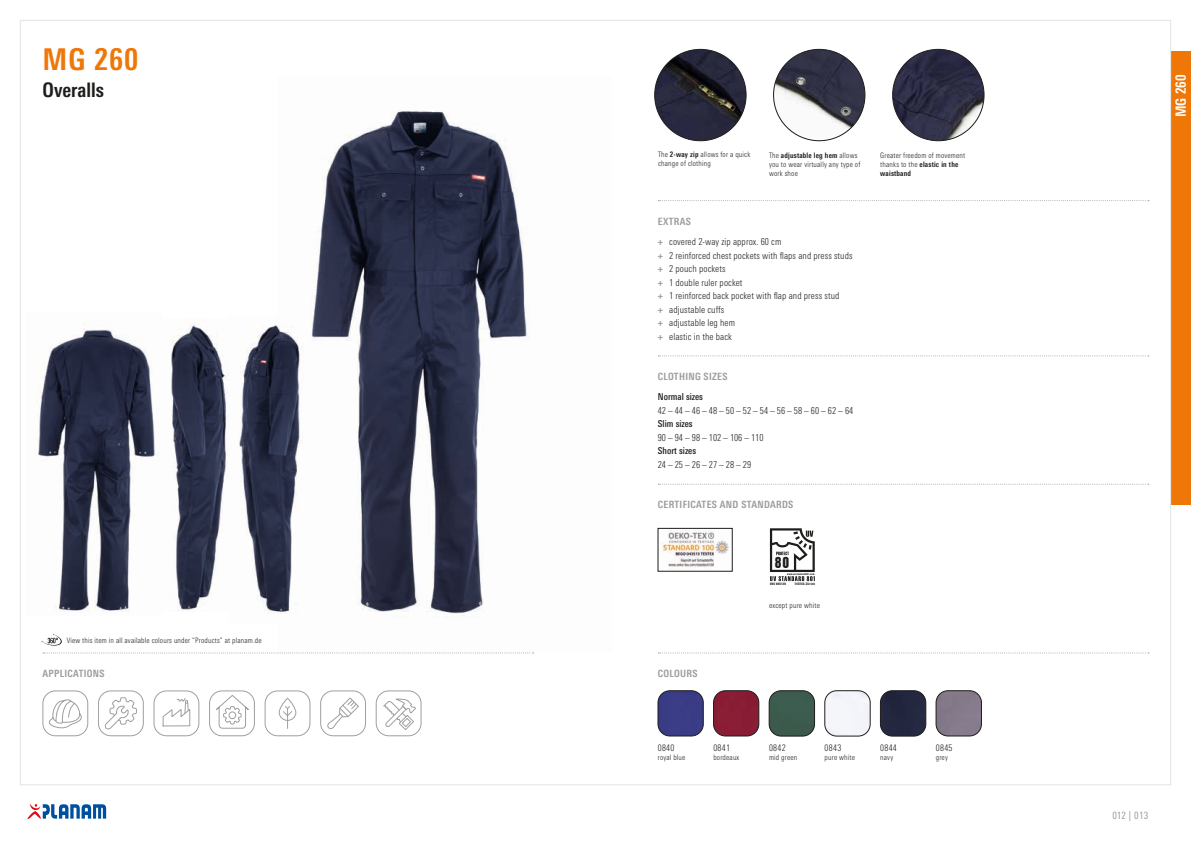
<style>
.page{position:relative;width:1191px;height:842px;background:#fff}
.page>*{position:absolute;margin:0;border:0;box-sizing:border-box;transform-origin:0 0}
.t1{font:700 condensed 30px "Univers Next Pro";color:#ee7708}
.t2{font:700 condensed 20px "Univers Next Pro";letter-spacing:.005em;color:#1d1d1b}
.t3{font:700 condensed 14px "Univers Next Pro";color:#fff}
.t4{font:13.8px "Swiss 921 BT Regular A";color:#1d1d1b}
.t5{font:700 condensed 10px "Univers Next Pro";letter-spacing:.03em;color:#9d9d9d}
.t6{font:condensed 10px "Univers Next Pro";letter-spacing:.025em;color:#9d9d9d}
.t7{font:300 condensed 9.5px/13.5px "Univers Next Pro";letter-spacing:.01em;color:#1d1d1b}
.t8{font:500 condensed 9.5px "Univers Next Pro";color:#1d1d1b}
.t9{font:300 condensed 9px "Univers Next Pro";letter-spacing:.035em;color:#1d1d1b}
.t10{font:300 condensed 7.5px/9px "Univers Next Pro";letter-spacing:.025em;color:#1d1d1b}
.t11{font:2.9px "Swiss 921 BT Regular A";letter-spacing:.1em;color:#1d1d1b}
.t12{font:2.9px "Swiss 921 BT Regular A";letter-spacing:.07em;color:#1d1d1b}
.t13{font:2.2px "Swiss 921 BT Regular A";letter-spacing:.1em;color:#1d1d1b}
.s1{font-weight:700}
.s2{font-weight:700;color:#9d9d9d}
</style>
<div class="page">
<img style="left:311px;top:110px;width:219px;height:508px">
<img style="left:38px;top:328px;width:117px;height:284px">
<img style="left:239px;top:325px;width:62px;height:289px">
<img style="left:171px;top:320px;width:57px;height:291px">
<img style="left:658px;top:691px;width:45px;height:45px">
<div style="left:658px;top:691px;width:45px;height:45px;border:1px solid #1d1d1b;border-radius:12px"></div>
<img style="left:824px;top:691px;width:46px;height:45px">
<div style="left:824px;top:691px;width:46px;height:45px;border:1px solid #1d1d1b;border-radius:12px"></div>
<img style="left:936px;top:691px;width:45px;height:45px">
<div style="left:936px;top:691px;width:45px;height:45px;border:1px solid #1d1d1b;border-radius:12px"></div>
<div style="left:880px;top:691px;width:45px;height:45px;background:#23273f"></div>
<div style="left:880px;top:691px;width:46px;height:45px;border:1px solid #1d1d1b;border-radius:12px"></div>
<img style="left:769px;top:691px;width:45px;height:45px">
<div style="left:769px;top:691px;width:45px;height:45px;border:1px solid #1d1d1b;border-radius:12px"></div>
<img style="left:713px;top:691px;width:46px;height:45px">
<div style="left:713px;top:691px;width:46px;height:45px;border:1px solid #1d1d1b;border-radius:12px"></div>
<img style="left:654px;top:49px;width:92px;height:92px;border-radius:46px">
<img style="left:773px;top:49px;width:92px;height:92px;border-radius:45px">
<img style="left:892px;top:49px;width:92px;height:92px;border-radius:46px">
<svg style="left:42px;top:634px;width:20px;height:12px"></svg>
<svg style="left:658px;top:652px;width:491px;height:1px"></svg>
<svg style="left:658px;top:200px;width:491px;height:1px"></svg>
<svg style="left:658px;top:355px;width:491px;height:1px"></svg>
<svg style="left:658px;top:484px;width:491px;height:1px"></svg>
<img style="left:662px;top:531px;width:67px;height:37px">
<div style="left:658px;top:528px;width:74px;height:43px;border:1px solid #1d1d1b"></div>
<svg style="left:49px;top:699px;width:39px;height:29px"></svg>
<div style="left:43px;top:691px;width:45px;height:45px;border:1px solid #9f9f9e;border-radius:13px"></div>
<div style="left:154px;top:691px;width:45px;height:45px;border:1px solid #9f9f9e;border-radius:13px"></div>
<svg style="left:163px;top:698px;width:27px;height:28px"></svg>
<div style="left:265px;top:691px;width:45px;height:45px;border:1px solid #9f9f9e;border-radius:13px"></div>
<div style="left:279px;top:698px;width:17px;height:23px;border:1px solid #9f9f9e;border-radius:8px"></div>
<svg style="left:283px;top:706px;width:9px;height:23px"></svg>
<div style="left:376px;top:691px;width:45px;height:45px;border:1px solid #9f9f9e;border-radius:13px"></div>
<svg style="left:383px;top:699px;width:33px;height:31px"></svg>
<div style="left:209px;top:691px;width:46px;height:45px;border:1px solid #9f9f9e;border-radius:13px"></div>
<svg style="left:216px;top:695px;width:33px;height:34px"></svg>
<div style="left:229px;top:712px;width:7px;height:7px;border:1px solid #9f9f9e;border-radius:50%"></div>
<div style="left:320px;top:691px;width:46px;height:45px;border:1px solid #9f9f9e;border-radius:13px"></div>
<svg style="left:327px;top:697px;width:32px;height:32px"></svg>
<div style="left:98px;top:691px;width:46px;height:45px;border:1px solid #9f9f9e;border-radius:13px"></div>
<svg style="left:104px;top:697px;width:33px;height:33px"></svg>
<svg style="left:770px;top:528px;width:45px;height:53px"></svg>
<div style="left:1171px;top:51px;width:20px;height:454px;background:#ee7708"></div>
<svg style="left:27px;top:804px;width:79px;height:15px"></svg>
<svg style="left:43px;top:652px;width:490px;height:1px"></svg>
<h1 class="t1" style="left:43px;top:41px;width:97px">MG 260</h1>
<h2 class="t2" style="left:43px;top:78px;width:63px">Overalls</h2>
<p class="t10" style="left:67px;top:636px;width:196px">View this item in all available colours under “Products” at planam.de</p>
<h3 class="t5" style="left:43px;top:668px;width:64px">APPLICATIONS</h3>
<p class="t10" style="left:658px;top:150px;width:94px">The <span class="s1">2-way zip</span> allows for a quick change of clothing</p>
<p class="t10" style="left:769px;top:150px;width:93px">The <span class="s1">adjustable leg hem</span> allows you to wear virtually any type of work shoe</p>
<p class="t10" style="left:880px;top:150px;width:86px">Greater freedom of movement thanks to the <span class="s1">elastic in the waistband</span></p>
<h3 class="t5" style="left:658px;top:215px;width:34px">EXTRAS</h3>
<p class="t7" style="left:658px;top:235px;width:196px"><span class="s2">+</span> covered 2-way zip approx. 60 cm<br><span class="s2">+</span> 2 reinforced chest pockets with flaps and press studs <span class="s2">+</span> 2 pouch pockets<br><span class="s2">+</span> 1 double ruler pocket<br><span class="s2">+</span> 1 reinforced back pocket with flap and press stud<br><span class="s2">+</span> adjustable cuffs<br><span class="s2">+</span> adjustable leg hem<br><span class="s2">+</span> elastic in the back</p>
<h3 class="t5" style="left:658px;top:371px;width:71px">CLOTHING SIZES</h3>
<p class="t8" style="left:658px;top:391px;width:47px">Normal sizes</p>
<p class="t7" style="left:658px;top:404px;width:197px">42 – 44 – 46 – 48 – 50 – 52 – 54 – 56 – 58 – 60 – 62 – 64</p>
<p class="t8" style="left:658px;top:418px;width:36px">Slim sizes</p>
<p class="t7" style="left:658px;top:431px;width:107px">90 – 94 – 98 – 102 – 106 – 110</p>
<p class="t8" style="left:658px;top:445px;width:40px">Short sizes</p>
<p class="t7" style="left:658px;top:458px;width:95px">24 – 25 – 26 – 27 – 28 – 29</p>
<h3 class="t5" style="left:658px;top:499px;width:137px">CERTIFICATES AND STANDARDS</h3>
<h3 class="t4" style="left:775px;top:554px;width:16px">80</h3>
<p class="t13" style="left:787px;top:572px;width:29px">www.uvstandard801.com</p>
<p class="t12" style="left:770px;top:582px;width:17px">UVS 065120</p>
<p class="t11" style="left:795px;top:582px;width:21px">TESTEX Zürich</p>
<h3 class="t5" style="left:658px;top:668px;width:41px">COLOURS</h3>
<p class="t9" style="left:658px;top:743px;width:18px">0840</p>
<p class="t10" style="left:658px;top:753px;width:29px">royal blue</p>
<p class="t9" style="left:713px;top:743px;width:18px">0841</p>
<p class="t10" style="left:713px;top:753px;width:28px">bordeaux</p>
<p class="t10" style="left:769px;top:601px;width:52px">except pure white</p>
<p class="t9" style="left:769px;top:743px;width:18px">0842</p>
<p class="t10" style="left:769px;top:753px;width:30px">mid green</p>
<p class="t9" style="left:824px;top:743px;width:18px">0843</p>
<p class="t10" style="left:824px;top:753px;width:32px">pure white</p>
<p class="t9" style="left:880px;top:743px;width:18px">0844</p>
<p class="t10" style="left:880px;top:753px;width:14px">navy</p>
<p class="t9" style="left:936px;top:743px;width:18px">0845</p>
<p class="t10" style="left:936px;top:753px;width:14px">grey</p>
<h3 class="t3" style="left:1172px;top:117px;width:44px;rotate:-90deg">MG 260</h3>
<h3 class="t6" style="left:1112px;top:809px;width:38px">012 | 013</h3>
</div>
